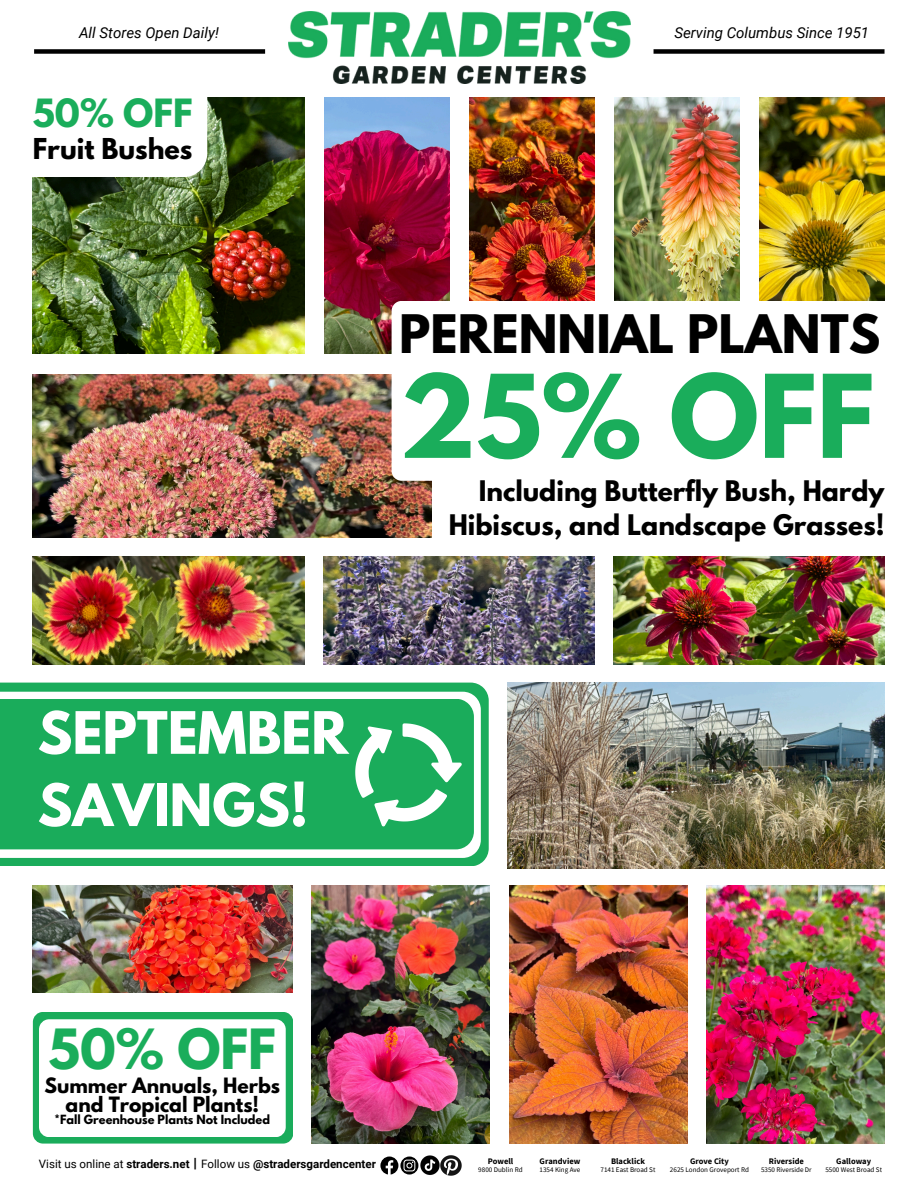
<style>
.page{position:relative;width:918px;height:1188px;background:#fff}
.page>*{position:absolute;margin:0;border:0;box-sizing:border-box;transform-origin:0 0}
.t1{font:700 102px "League Spartan";color:#1aad5b}
.t2{font:700 51.75px/72.3px "League Spartan";color:#fff}
.t3{font:700 49.05px "League Spartan";color:#1aad5b}
.t4{font:700 46.95px "League Spartan";color:#000}
.t5{font:700 34.5px "League Spartan";color:#1aad5b}
.t6{font:700 25.5px "League Spartan";color:#000}
.t7{font:700 25.05px/34.2px "League Spartan";color:#000;text-align:right}
.t8{font:700 18.75px/18.8px "League Spartan";color:#000;text-align:center}
.t9{font:italic 15px "Roboto";color:#000}
.t10{font:700 11.55px "Roboto";color:#000}
.t11{font:700 11.25px "League Spartan";color:#000}
.t12{font:700 8.55px "Source Sans Pro";color:#000}
.t13{font:7.05px "Source Sans Pro";color:#000}
.s1{font-weight:400}
.s2{font-family:"Noto Sans CJ Ksc"}
</style>
<div class="page">
<img style="left:33px;top:374px;width:398px;height:163px">
<img style="left:613px;top:556px;width:272px;height:108px">
<img style="left:323px;top:556px;width:271px;height:108px">
<img style="left:33px;top:556px;width:271px;height:108px">
<img style="left:324px;top:97px;width:125px;height:257px">
<img style="left:469px;top:97px;width:125px;height:204px">
<img style="left:614px;top:97px;width:125px;height:204px">
<img style="left:760px;top:97px;width:124px;height:204px">
<img style="left:288px;top:12px;width:342px;height:72px">
<div style="left:34px;top:49px;width:231px;height:5px;background:#000"></div>
<div style="left:654px;top:49px;width:231px;height:5px;background:#000"></div>
<svg style="left:0;top:683px;width:489px;height:183px;background:#22af61"></svg>
<svg style="left:0;top:692px;width:481px;height:166px"></svg>
<div style="left:0;top:699px;width:474px;height:150px;background:#1aac5b"></div>
<svg style="left:380px;top:1157px;width:38px;height:18px"></svg>
<img style="left:420px;top:1155px;width:41px;height:21px">
<img style="left:507px;top:683px;width:377px;height:185px">
<svg style="left:392px;top:301px;width:57px;height:180px"></svg>
<img style="left:312px;top:885px;width:177px;height:258px">
<img style="left:510px;top:885px;width:177px;height:258px">
<img style="left:706px;top:885px;width:178px;height:258px">
<svg style="left:355px;top:723px;width:106px;height:103px"></svg>
<img style="left:33px;top:97px;width:271px;height:257px">
<svg style="left:33px;top:97px;width:174px;height:80px"></svg>
<img style="left:33px;top:885px;width:260px;height:107px">
<div style="left:33px;top:1012px;width:260px;height:132px;background:#1aac5b;border-radius:10px"></div>
<div style="left:39px;top:1019px;width:247px;height:118px;background:#fff;border-radius:10px"></div>
<p class="t9" style="left:79px;top:24px;width:141px">All Stores Open Daily!</p>
<p class="t9" style="left:675px;top:24px;width:196px">Serving Columbus Since 1951</p>
<p class="t5" style="left:33px;top:96px;width:161px">50% OFF</p>
<p class="t6" style="left:33px;top:136px;width:161px">Fruit Bushes</p>
<p class="t4" style="left:399px;top:310px;width:482px">PERENNIAL PLANTS</p>
<p class="t1" style="left:399px;top:366px;width:477px">25% OFF</p>
<p class="t7" style="left:449px;top:477px;width:437px">Including Butterfly Bush, Hardy<br>Hibiscus, and Landscape Grasses!</p>
<p class="t2" style="left:38px;top:703px;width:312px">SEPTEMBER<br>SAVINGS!</p>
<p class="t3" style="left:49px;top:1024px;width:229px">50% OFF</p>
<p class="t8" style="left:45px;top:1078px;width:237px">Summer Annuals, Herbs and Tropical Plants!</p>
<p class="t11" style="left:55px;top:1114px;width:217px">*Fall Greenhouse Plants Not Included</p>
<h3 class="t10" style="left:39px;top:1158px;width:339px"><span class="s1">Visit us online at</span> straders.net<span class="s2">┃</span><span class="s1">Follow us</span> @stradersgardencenter</h3>
<p class="t12" style="left:540px;top:1156px;width:42px">Grandview</p>
<h2 class="t13" style="left:540px;top:1165px;width:42px">1354 King Ave</h2>
<h1 class="t12" style="left:488px;top:1156px;width:27px">Powell</h1>
<h3 class="t13" style="left:478px;top:1165px;width:46px">9800 Dublin Rd</h3>
<p class="t12" style="left:611px;top:1156px;width:35px">Blacklick</p>
<h4 class="t13" style="left:601px;top:1165px;width:56px">7141 East Broad St</h4>
<h6 class="t12" style="left:690px;top:1156px;width:40px">Grove City</h6>
<p class="t13" style="left:670px;top:1165px;width:80px">2625 London Groveport Rd</p>
<p class="t12" style="left:769px;top:1156px;width:37px">Riverside</p>
<p class="t13" style="left:761px;top:1165px;width:52px">5350 Riverside Dr</p>
<h2 class="t12" style="left:836px;top:1156px;width:36px">Galloway</h2>
<p class="t13" style="left:825px;top:1165px;width:58px">5500 West Broad St</p>
</div>
